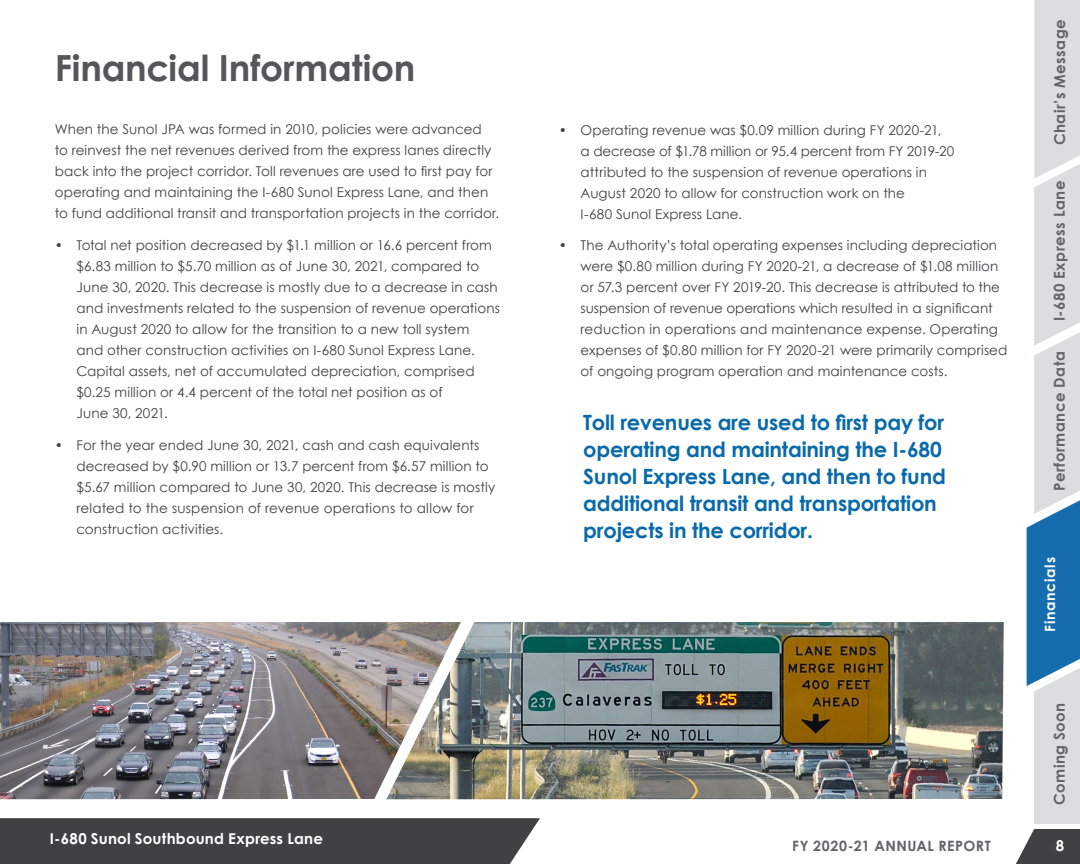
<style>
.page{position:relative;width:1080px;height:864px;background:#fff}
.page>*{position:absolute;margin:0;border:0;box-sizing:border-box;transform-origin:0 0}
.t1{font:700 36px "Century Gothic";letter-spacing:-.005em;color:#565659}
.t2{font:700 21px/27px "Century Gothic";letter-spacing:-.01em;color:#096aab}
.t3{font:700 15px "Century Gothic";letter-spacing:.03em;color:#636466}
.t4{font:700 15px "Century Gothic Pro";letter-spacing:.015em;color:#fff}
.t5{font:700 15px "Century Gothic";color:#fff}
.t6{font:700 14.25px "Century Gothic Pro";letter-spacing:.035em;color:#636466}
.t7{font:700 14.25px "Century Gothic Pro";letter-spacing:.05em;color:#fff}
.t8{font:13.5px/21px "Century Gothic";letter-spacing:.005em;color:#414042}
</style>
<div class="page">
<div style="left:0;top:818px;width:540px;height:46px;background:#414042"></div>
<img style="left:0;top:622px;width:386px;height:177px">
<img style="left:386px;top:622px;width:611px;height:177px">
<svg style="left:997px;top:0;width:83px;height:864px"></svg>
<h1 class="t1" style="left:55px;top:45px;width:362px">Financial Information</h1>
<p class="t8" style="left:55px;top:119px;width:446px">When the Sunol JPA was formed in 2010, policies were advanced<br>to reinvest the net revenues derived from the express lanes directly back into the project corridor. Toll revenues are used to first pay for operating and maintaining the I-680 Sunol Express Lane, and then to fund additional transit and transportation projects in the corridor.</p>
<p class="t8" style="left:76px;top:235px;width:425px;text-indent:-22px">• Total net position decreased by $1.1 million or 16.6 percent from $6.83 million to $5.70 million as of June 30, 2021, compared to June 30, 2020. This decrease is mostly due to a decrease in cash and investments related to the suspension of revenue operations in August 2020 to allow for the transition to a new toll system<br>and other construction activities on I-680 Sunol Express Lane.<br>Capital assets, net of accumulated depreciation, comprised $0.25 million or 4.4 percent of the total net position as of<br>June 30, 2021.</p>
<p class="t8" style="left:76px;top:435px;width:420px;text-indent:-22px">• For the year ended June 30, 2021, cash and cash equivalents decreased by $0.90 million or 13.7 percent from $6.57 million to $5.67 million compared to June 30, 2020. This decrease is mostly related to the suspension of revenue operations to allow for construction activities.</p>
<p class="t8" style="left:581px;top:119px;width:375px;text-indent:-22px">• Operating revenue was $0.09 million during FY 2020-21,<br>a decrease of $1.78 million or 95.4 percent from FY 2019-20 attributed to the suspension of revenue operations in August 2020 to allow for construction work on the<br>I-680 Sunol Express Lane.</p>
<p class="t8" style="left:581px;top:235px;width:428px;text-indent:-22px">• The Authority’s total operating expenses including depreciation were $0.80 million during FY 2020-21, a decrease of $1.08 million or 57.3 percent over FY 2019-20. This decrease is attributed to the suspension of revenue operations which resulted in a significant reduction in operations and maintenance expense. Operating expenses of $0.80 million for FY 2020-21 were primarily comprised of ongoing program operation and maintenance costs.</p>
<h2 class="t2" style="left:583px;top:408px;width:364px">Toll revenues are used to first pay for operating and maintaining the I-680<br>Sunol Express Lane, and then to fund additional transit and transportation projects in the corridor.</h2>
<p class="t3" style="left:1050px;top:145px;width:127px;rotate:-90deg">Chair’s Message</p>
<p class="t3" style="left:1050px;top:321px;width:142px;rotate:-90deg">I-680 Express Lane</p>
<p class="t3" style="left:1050px;top:491px;width:141px;rotate:-90deg">Performance Data</p>
<p class="t7" style="left:1041px;top:632px;width:76px;rotate:-90deg">Financials</p>
<p class="t3" style="left:1050px;top:805px;width:104px;rotate:-90deg">Coming Soon</p>
<p class="t4" style="left:50px;top:829px;width:275px">I-680 Sunol Southbound Express Lane</p>
<p class="t5" style="left:1056px;top:836px;width:10px">8</p>
<p class="t6" style="left:792px;top:837px;width:200px">FY 2020-21 ANNUAL REPORT</p>
</div>
